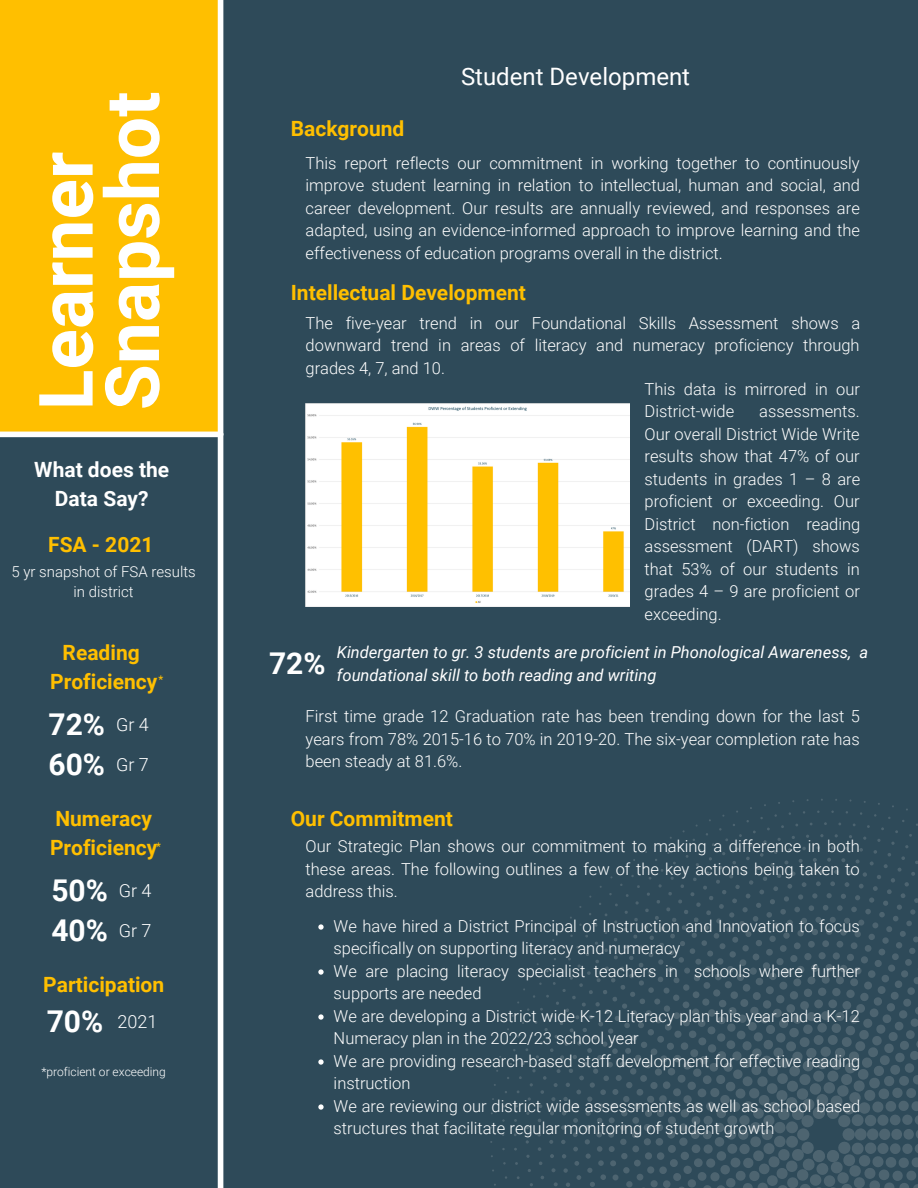
<style>
.page{position:relative;width:918px;height:1188px;background:#2e4a59}
.page>*{position:absolute;margin:0;border:0;box-sizing:border-box;transform-origin:0 0}
.t1{font:700 75px "Roboto";color:#fff}
.t2{font:700 30px "Roboto";color:#fff}
.t3{font:24px "Roboto";color:#fff}
.t4{font:700 21px "Roboto";color:#ffbf00}
.t5{font:700 21px/29.2px "Roboto";color:#fff;text-align:center}
.t6{font:300 18px "Roboto";color:#fff}
.t7{font:300 16.5px/22.5px "Roboto";color:#fff}
.t8{font:italic 16.5px/22.5px "Roboto";color:#fff}
.t9{font:300 15px/20.2px "Roboto";color:#fff;text-align:center}
.t10{font:300 12px "Roboto";color:#fff}
.t11{font:700 10.5px "Roboto";color:#ffbf00}
</style>
<div class="page">
<div style="left:0;top:0;width:218px;height:435px;background:#ffbf00"></div>
<div style="left:0;top:432px;width:221px;height:5px;background:#fff"></div>
<div style="left:218px;top:0;width:5px;height:1188px;background:#fff"></div>
<svg style="left:490px;top:799px;width:428px;height:389px"></svg>
<img style="left:306px;top:403px;width:324px;height:204px">
<svg style="left:318px;top:924px;width:6px;height:6px"></svg>
<svg style="left:318px;top:969px;width:6px;height:6px"></svg>
<svg style="left:318px;top:1014px;width:6px;height:6px"></svg>
<svg style="left:318px;top:1059px;width:6px;height:6px"></svg>
<svg style="left:318px;top:1104px;width:6px;height:6px"></svg>
<p class="t1" style="left:23px;top:410px;width:260px;rotate:-90deg">Learner</p>
<p class="t1" style="left:89px;top:410px;width:320px;rotate:-90deg">Snapshot</p>
<p class="t5" style="left:34px;top:455px;width:136px">What does the<br>Data Say?</p>
<p class="t4" style="left:48px;top:533px;width:107px">FSA - 2021</p>
<p class="t9" style="left:11px;top:562px;width:186px">5 yr snapshot of FSA results in district</p>
<p class="t4" style="left:63px;top:641px;width:79px">Reading</p>
<p class="t4" style="left:50px;top:670px;width:109px">Proficiency</p>
<p class="t6" style="left:116px;top:714px;width:34px">Gr 4</p>
<p class="t6" style="left:116px;top:755px;width:34px">Gr 7</p>
<p class="t11" style="left:158px;top:673px;width:6px">*</p>
<p class="t2" style="left:49px;top:707px;width:58px">72%</p>
<p class="t2" style="left:49px;top:747px;width:58px">60%</p>
<p class="t4" style="left:55px;top:806px;width:98px">Numeracy</p>
<p class="t4" style="left:50px;top:836px;width:109px">Proficiency</p>
<p class="t6" style="left:119px;top:880px;width:34px">Gr 4</p>
<p class="t6" style="left:119px;top:921px;width:34px">Gr 7</p>
<p class="t11" style="left:156px;top:841px;width:6px">*</p>
<p class="t2" style="left:51px;top:873px;width:58px">50%</p>
<p class="t2" style="left:51px;top:913px;width:58px">40%</p>
<p class="t4" style="left:43px;top:972px;width:122px">Participation</p>
<p class="t2" style="left:47px;top:1004px;width:58px">70%</p>
<p class="t6" style="left:118px;top:1011px;width:41px">2021</p>
<p class="t10" style="left:41px;top:1065px;width:126px">*proficient or exceeding</p>
<p class="t4" style="left:291px;top:117px;width:115px">Background</p>
<p class="t3" style="left:461px;top:63px;width:231px">Student Development</p>
<p class="t7" style="left:306px;top:152px;width:556px;text-align:justify">This report reflects our commitment in working together to continuously improve student learning in relation to intellectual, human and social, and career development. Our results are annually reviewed, and responses are adapted, using an evidence-informed approach to improve learning and the effectiveness of education programs overall in the district.</p>
<p class="t4" style="left:291px;top:281px;width:237px">Intellectual Development</p>
<p class="t7" style="left:306px;top:312px;width:556px;text-align:justify">The five-year trend in our Foundational Skills Assessment shows a downward trend in areas of literacy and numeracy proficiency through grades 4, 7, and 10.</p>
<p class="t7" style="left:645px;top:378px;width:217px">This data is mirrored in our<br>District-wide</p>
<p class="t7" style="left:645px;top:400px;width:217px;text-align:justify;text-indent:115px">assessments.<br>Our overall District Wide Write results show that 47% of our students in grades 1 – 8 are proficient or exceeding. Our District non-fiction reading assessment (DART) shows that 53% of our students in grades 4 – 9 are proficient or exceeding.</p>
<p class="t2" style="left:269px;top:646px;width:58px">72%</p>
<p class="t8" style="left:337px;top:642px;width:533px">Kindergarten to gr. 3 students are proficient in Phonological Awareness, a foundational skill to both reading and writing</p>
<p class="t7" style="left:306px;top:705px;width:556px;text-align:justify">First time grade 12 Graduation rate has been trending down for the last 5 years from 78% 2015-16 to 70% in 2019-20. The six-year completion rate has been steady at 81.6%.</p>
<p class="t4" style="left:291px;top:806px;width:164px">Our Commitment</p>
<p class="t7" style="left:306px;top:836px;width:556px;text-align:justify">Our Strategic Plan shows our commitment to making a difference in both these areas. The following outlines a few of the key actions being taken to address this.</p>
<p class="t7" style="left:334px;top:915px;width:528px">We have hired a District Principal of Instruction and Innovation to focus specifically on supporting literacy and numeracy</p>
<p class="t7" style="left:334px;top:960px;width:528px">We are placing literacy specialist teachers in schools where further supports are needed</p>
<p class="t7" style="left:334px;top:1005px;width:528px">We are developing a District wide K-12 Literacy plan this year and a K-12<br>Numeracy plan in the 2022/23 school year</p>
<p class="t7" style="left:334px;top:1050px;width:528px">We are providing research-based staff development for effective reading instruction</p>
<p class="t7" style="left:334px;top:1095px;width:528px">We are reviewing our district wide assessments as well as school based structures that facilitate regular monitoring of student growth</p>
</div>
